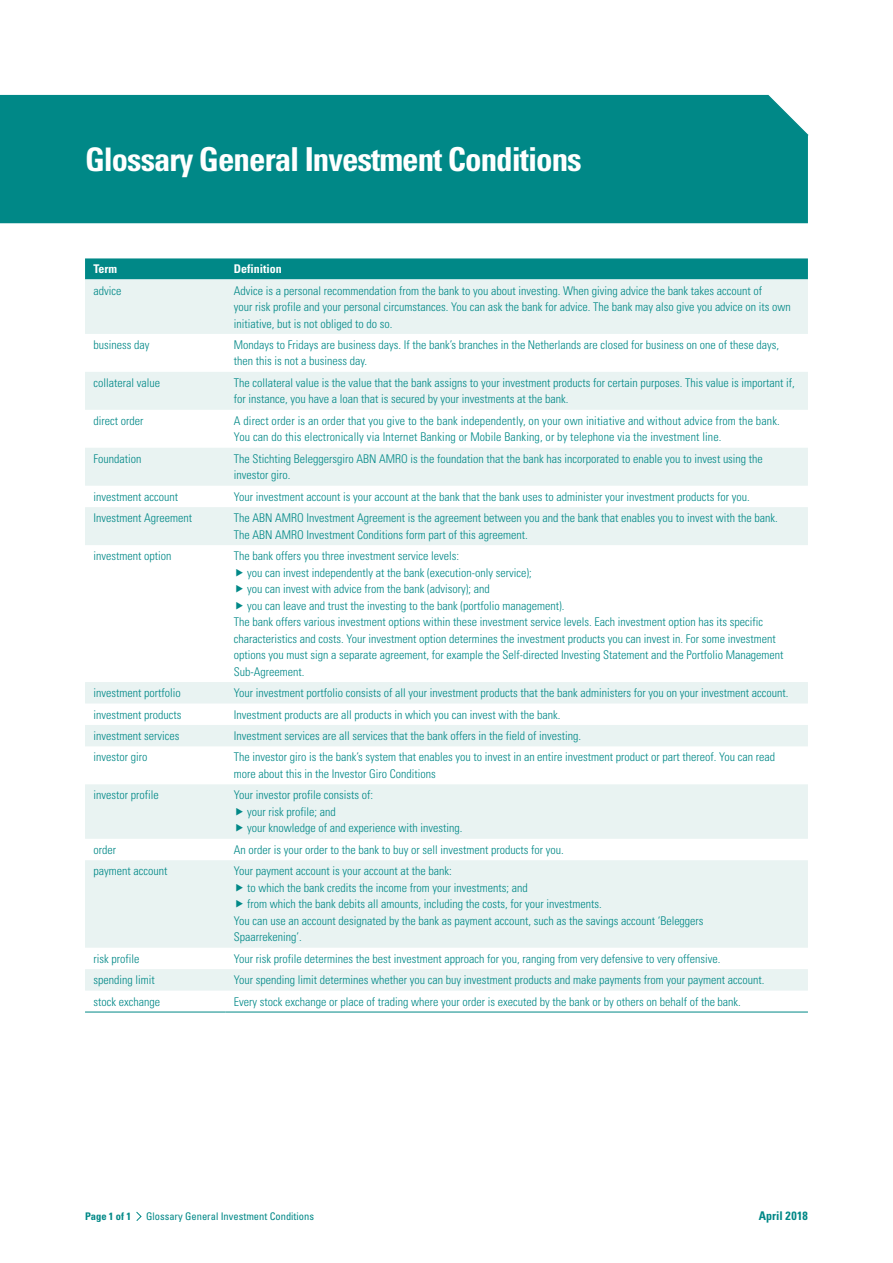
<style>
.page{position:relative;width:893px;height:1263px;background:#fff}
.page>*{position:absolute;margin:0;border:0;box-sizing:border-box;transform-origin:0 0}
.t1{font:700 condensed 33px "Univers LT Std";letter-spacing:-.03em;color:#fff}
.t2{font:300 condensed 12px/16.5px "Univers LT Std";color:#008887}
.t3{font:700 condensed 12px "Univers LT Std";color:#fff}
.t4{font:700 condensed 12px "Univers LT Std";color:#008887}
.t5{font:condensed 10.5px "Univers LT Std";color:#008887}
.t6{font:700 condensed 10.5px "Univers LT Std";color:#008887}
.s1{font-size:32.55px}
</style>
<div class="page">
<svg style="left:0;top:94px;width:809px;height:42px;background:#80c3c3"></svg>
<div style="left:0;top:96px;width:808px;height:127px;background:#008887"></div>
<div style="left:85px;top:258px;width:723px;height:21px;background:#008887"></div>
<svg style="left:85px;top:279px;width:723px;height:711px;fill:#e9f3f2"></svg>
<hr style="left:85px;top:1012px;width:140px;height:1px;background:#008887">
<hr style="left:225px;top:1012px;width:583px;height:1px;background:#008887">
<svg style="left:136px;top:1211px;width:6px;height:10px"></svg>
<svg style="left:236px;top:568px;width:7px;height:8px"></svg>
<svg style="left:236px;top:585px;width:7px;height:8px"></svg>
<svg style="left:236px;top:601px;width:7px;height:8px"></svg>
<svg style="left:236px;top:808px;width:7px;height:7px"></svg>
<svg style="left:236px;top:824px;width:7px;height:8px"></svg>
<svg style="left:236px;top:883px;width:7px;height:8px"></svg>
<svg style="left:236px;top:900px;width:7px;height:8px"></svg>
<h1 class="t1" style="left:85px;top:139px;width:498px"><span class="s1">Glossary</span> General Investment Conditions</h1>
<p class="t3" style="left:94px;top:262px;width:25px">Term</p>
<p class="t3" style="left:234px;top:262px;width:50px">Definition</p>
<p class="t2" style="left:94px;top:282px;width:29px">advice</p>
<p class="t2" style="left:234px;top:282px;width:559px">Advice is a personal recommendation from the bank to you about investing. When giving advice the bank takes account of<br>your risk profile and your personal circumstances. You can ask the bank for advice. The bank may also give you advice on its own initiative, but is not obliged to do so.</p>
<p class="t2" style="left:94px;top:336px;width:57px">business day</p>
<p class="t2" style="left:234px;top:336px;width:547px">Mondays to Fridays are business days. If the bank’s branches in the Netherlands are closed for business on one of these days, then this is not a business day.</p>
<p class="t2" style="left:94px;top:374px;width:68px">collateral value</p>
<p class="t2" style="left:234px;top:374px;width:563px">The collateral value is the value that the bank assigns to your investment products for certain purposes. This value is important if, for instance, you have a loan that is secured by your investments at the bank.</p>
<p class="t2" style="left:94px;top:412px;width:51px">direct order</p>
<p class="t2" style="left:234px;top:412px;width:547px">A direct order is an order that you give to the bank independently, on your own initiative and without advice from the bank.<br>You can do this electronically via Internet Banking or Mobile Banking, or by telephone via the investment line.</p>
<p class="t2" style="left:94px;top:450px;width:49px">Foundation</p>
<p class="t2" style="left:234px;top:450px;width:531px">The Stichting Beleggersgiro ABN AMRO is the foundation that the bank has incorporated to enable you to invest using the investor giro.</p>
<p class="t2" style="left:94px;top:488px;width:86px">investment account</p>
<p class="t2" style="left:234px;top:488px;width:517px">Your investment account is your account at the bank that the bank uses to administer your investment products for you.</p>
<p class="t2" style="left:94px;top:510px;width:100px">Investment Agreement</p>
<p class="t2" style="left:234px;top:510px;width:545px">The ABN AMRO Investment Agreement is the agreement between you and the bank that enables you to invest with the bank.<br>The ABN AMRO Investment Conditions form part of this agreement.</p>
<p class="t2" style="left:94px;top:548px;width:79px">investment option</p>
<p class="t2" style="left:234px;top:548px;width:227px">The bank offers you three investment service levels:</p>
<p class="t2" style="left:247px;top:564px;width:286px">you can invest independently at the bank (execution-only service);</p>
<p class="t2" style="left:247px;top:581px;width:244px">you can invest with advice from the bank (advisory); and</p>
<p class="t2" style="left:247px;top:597px;width:319px">you can leave and trust the investing to the bank (portfolio management).</p>
<p class="t2" style="left:234px;top:614px;width:531px">The bank offers various investment options within these investment service levels. Each investment option has its specific</p>
<p class="t2" style="left:234px;top:630px;width:543px">characteristics and costs. Your investment option determines the investment products you can invest in. For some investment</p>
<p class="t2" style="left:234px;top:647px;width:551px">options you must sign a separate agreement, for example the Self-directed Investing Statement and the Portfolio Management</p>
<p class="t2" style="left:234px;top:663px;width:72px">Sub-Agreement.</p>
<p class="t2" style="left:94px;top:685px;width:89px">investment portfolio</p>
<p class="t2" style="left:234px;top:685px;width:556px">Your investment portfolio consists of all your investment products that the bank administers for you on your investment account.</p>
<p class="t2" style="left:94px;top:706px;width:89px">investment products</p>
<p class="t2" style="left:234px;top:706px;width:328px">Investment products are all products in which you can invest with the bank.</p>
<p class="t2" style="left:94px;top:727px;width:87px">investment services</p>
<p class="t2" style="left:234px;top:727px;width:349px">Investment services are all services that the bank offers in the field of investing.</p>
<p class="t2" style="left:94px;top:749px;width:55px">investor giro</p>
<p class="t2" style="left:234px;top:749px;width:543px">The investor giro is the bank’s system that enables you to invest in an entire investment product or part thereof. You can read more about this in the Investor Giro Conditions</p>
<p class="t2" style="left:94px;top:787px;width:67px">investor profile</p>
<p class="t2" style="left:247px;top:787px;width:217px;text-indent:-13px">Your investor profile consists of:<br>your risk profile; and<br>your knowledge of and experience with investing.</p>
<p class="t2" style="left:94px;top:841px;width:24px">order</p>
<p class="t2" style="left:234px;top:841px;width:331px">An order is your order to the bank to buy or sell investment products for you.</p>
<p class="t2" style="left:94px;top:863px;width:75px">payment account</p>
<p class="t2" style="left:234px;top:863px;width:219px">Your payment account is your account at the bank:</p>
<p class="t2" style="left:247px;top:879px;width:282px">to which the bank credits the income from your investments; and</p>
<p class="t2" style="left:247px;top:896px;width:356px">from which the bank debits all amounts, including the costs, for your investments.</p>
<p class="t2" style="left:234px;top:912px;width:471px">You can use an account designated by the bank as payment account, such as the savings account ‘Beleggers</p>
<p class="t2" style="left:234px;top:929px;width:69px">Spaarrekening’.</p>
<p class="t2" style="left:94px;top:950px;width:47px">risk profile</p>
<p class="t2" style="left:234px;top:950px;width:488px">Your risk profile determines the best investment approach for you, ranging from very defensive to very offensive.</p>
<p class="t2" style="left:94px;top:972px;width:63px">spending limit</p>
<p class="t2" style="left:234px;top:972px;width:532px">Your spending limit determines whether you can buy investment products and make payments from your payment account.</p>
<p class="t2" style="left:94px;top:993px;width:68px">stock exchange</p>
<p class="t2" style="left:234px;top:993px;width:509px">Every stock exchange or place of trading where your order is executed by the bank or by others on behalf of the bank.</p>
<p class="t6" style="left:85px;top:1209px;width:48px">Page 1 of 1</p>
<p class="t5" style="left:146px;top:1209px;width:169px">Glossary General Investment Conditions</p>
<p class="t4" style="left:759px;top:1208px;width:51px">April 2018</p>
</div>
